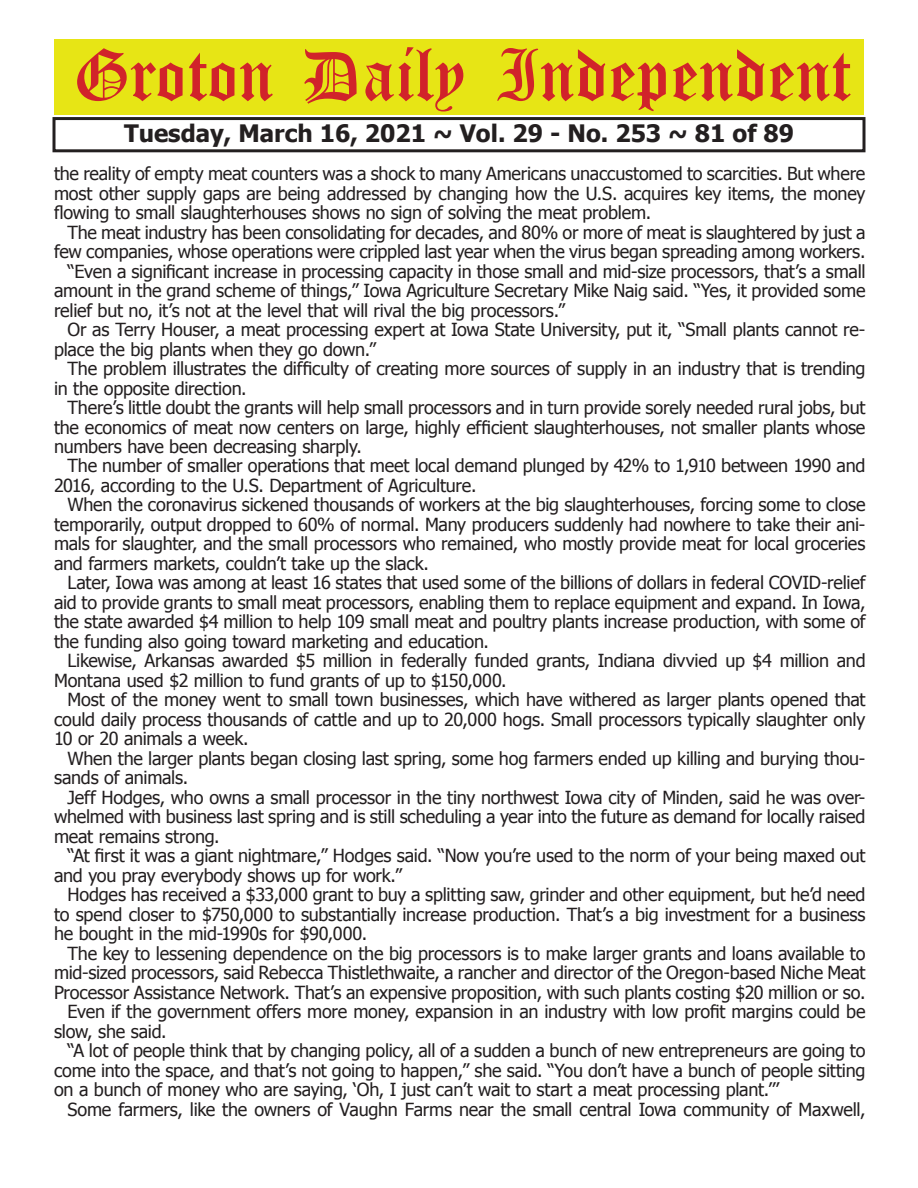
<style>
.page{position:relative;width:918px;height:1188px;background:#fff}
.page>*{position:absolute;margin:0;border:0;box-sizing:border-box;transform-origin:0 0}
.t1{font:54px "Old English Five";color:#d1232a}
.t2{font:700 24px "Tahoma";color:#231f20}
.t3{font:18px/19.5px "Tahoma";letter-spacing:-.01em;color:#231f20;text-align:justify}
</style>
<div class="page">
<div style="left:52px;top:117px;width:814px;height:35px;border:3px solid #231f20"></div>
<div style="left:54px;top:40px;width:810px;height:75px;background:#e7e515"></div>
<h1 class="t1" style="left:73px;top:50px;width:779px">Groton Daily Independent</h1>
<h2 class="t2" style="left:124px;top:116px;width:672px">Tuesday, March 16, 2021 ~ Vol. 29 - No. 253 ~ 81 of 89</h2>
<p class="t3" style="left:54px;top:163px;width:813px">the reality of empty meat counters was a shock to many Americans unaccustomed to scarcities. But where most other supply gaps are being addressed by changing how the U.S. acquires key items, the money flowing to small slaughterhouses shows no sign of solving the meat problem.</p>
<p class="t3" style="left:68px;top:221px;width:799px">The meat industry has been consolidating for decades, and 80% or more of meat is slaughtered by just a</p>
<p class="t3" style="left:54px;top:241px;width:813px">few companies, whose operations were crippled last year when the virus began spreading among workers.</p>
<p class="t3" style="left:68px;top:260px;width:800px">“Even a significant increase in processing capacity in those small and mid-size processors, that’s a small</p>
<p class="t3" style="left:54px;top:280px;width:813px">amount in the grand scheme of things,” Iowa Agriculture Secretary Mike Naig said. “Yes, it provided some</p>
<p class="t3" style="left:54px;top:299px;width:513px">relief but no, it’s not at the level that will rival the big processors.”</p>
<p class="t3" style="left:68px;top:319px;width:799px">Or as Terry Houser, a meat processing expert at Iowa State University, put it, “Small plants cannot re-</p>
<p class="t3" style="left:54px;top:338px;width:324px">place the big plants when they go down.”</p>
<p class="t3" style="left:68px;top:358px;width:800px">The problem illustrates the difficulty of creating more sources of supply in an industry that is trending</p>
<p class="t3" style="left:54px;top:377px;width:194px">in the opposite direction.</p>
<p class="t3" style="left:68px;top:397px;width:799px">There’s little doubt the grants will help small processors and in turn provide sorely needed rural jobs, but</p>
<p class="t3" style="left:54px;top:416px;width:813px">the economics of meat now centers on large, highly efficient slaughterhouses, not smaller plants whose</p>
<p class="t3" style="left:54px;top:436px;width:309px">numbers have been decreasing sharply.</p>
<p class="t3" style="left:68px;top:455px;width:799px">The number of smaller operations that meet local demand plunged by 42% to 1,910 between 1990 and</p>
<p class="t3" style="left:54px;top:475px;width:424px">2016, according to the U.S. Department of Agriculture.</p>
<p class="t3" style="left:68px;top:494px;width:799px">When the coronavirus sickened thousands of workers at the big slaughterhouses, forcing some to close</p>
<p class="t3" style="left:54px;top:514px;width:813px">temporarily, output dropped to 60% of normal. Many producers suddenly had nowhere to take their ani-</p>
<p class="t3" style="left:54px;top:533px;width:813px">mals for slaughter, and the small processors who remained, who mostly provide meat for local groceries</p>
<p class="t3" style="left:54px;top:553px;width:377px">and farmers markets, couldn’t take up the slack.</p>
<p class="t3" style="left:68px;top:572px;width:800px">Later, Iowa was among at least 16 states that used some of the billions of dollars in federal COVID-relief</p>
<p class="t3" style="left:54px;top:592px;width:813px">aid to provide grants to small meat processors, enabling them to replace equipment and expand. In Iowa,</p>
<p class="t3" style="left:54px;top:611px;width:813px">the state awarded $4 million to help 109 small meat and poultry plants increase production, with some of</p>
<p class="t3" style="left:54px;top:631px;width:436px">the funding also going toward marketing and education.</p>
<p class="t3" style="left:68px;top:650px;width:800px">Likewise, Arkansas awarded $5 million in federally funded grants, Indiana divvied up $4 million and</p>
<p class="t3" style="left:54px;top:670px;width:454px">Montana used $2 million to fund grants of up to $150,000.</p>
<p class="t3" style="left:68px;top:689px;width:799px">Most of the money went to small town businesses, which have withered as larger plants opened that</p>
<p class="t3" style="left:54px;top:709px;width:813px">could daily process thousands of cattle and up to 20,000 hogs. Small processors typically slaughter only</p>
<p class="t3" style="left:54px;top:728px;width:196px">10 or 20 animals a week.</p>
<p class="t3" style="left:68px;top:748px;width:799px">When the larger plants began closing last spring, some hog farmers ended up killing and burying thou-</p>
<p class="t3" style="left:54px;top:767px;width:136px">sands of animals.</p>
<p class="t3" style="left:68px;top:787px;width:799px">Jeff Hodges, who owns a small processor in the tiny northwest Iowa city of Minden, said he was over-</p>
<p class="t3" style="left:54px;top:806px;width:813px">whelmed with business last spring and is still scheduling a year into the future as demand for locally raised</p>
<p class="t3" style="left:54px;top:826px;width:167px">meat remains strong.</p>
<p class="t3" style="left:68px;top:845px;width:800px">“At first it was a giant nightmare,” Hodges said. “Now you’re used to the norm of your being maxed out</p>
<p class="t3" style="left:54px;top:865px;width:349px">and you pray everybody shows up for work.”</p>
<p class="t3" style="left:68px;top:884px;width:800px">Hodges has received a $33,000 grant to buy a splitting saw, grinder and other equipment, but he’d need</p>
<p class="t3" style="left:54px;top:904px;width:813px">to spend closer to $750,000 to substantially increase production. That’s a big investment for a business</p>
<p class="t3" style="left:54px;top:923px;width:315px">he bought in the mid-1990s for $90,000.</p>
<p class="t3" style="left:68px;top:943px;width:800px">The key to lessening dependence on the big processors is to make larger grants and loans available to</p>
<p class="t3" style="left:54px;top:962px;width:813px">mid-sized processors, said Rebecca Thistlethwaite, a rancher and director of the Oregon-based Niche Meat</p>
<p class="t3" style="left:54px;top:982px;width:813px">Processor Assistance Network. That’s an expensive proposition, with such plants costing $20 million or so.</p>
<p class="t3" style="left:68px;top:1001px;width:799px">Even if the government offers more money, expansion in an industry with low profit margins could be</p>
<p class="t3" style="left:54px;top:1021px;width:114px">slow, she said.</p>
<p class="t3" style="left:68px;top:1040px;width:799px">“A lot of people think that by changing policy, all of a sudden a bunch of new entrepreneurs are going to</p>
<p class="t3" style="left:54px;top:1060px;width:813px">come into the space, and that’s not going to happen,” she said. “You don’t have a bunch of people sitting</p>
<p class="t3" style="left:54px;top:1079px;width:727px">on a bunch of money who are saying, ‘Oh, I just can’t wait to start a meat processing plant.’’’</p>
<p class="t3" style="left:68px;top:1099px;width:800px">Some farmers, like the owners of Vaughn Farms near the small central Iowa community of Maxwell,</p>
</div>
